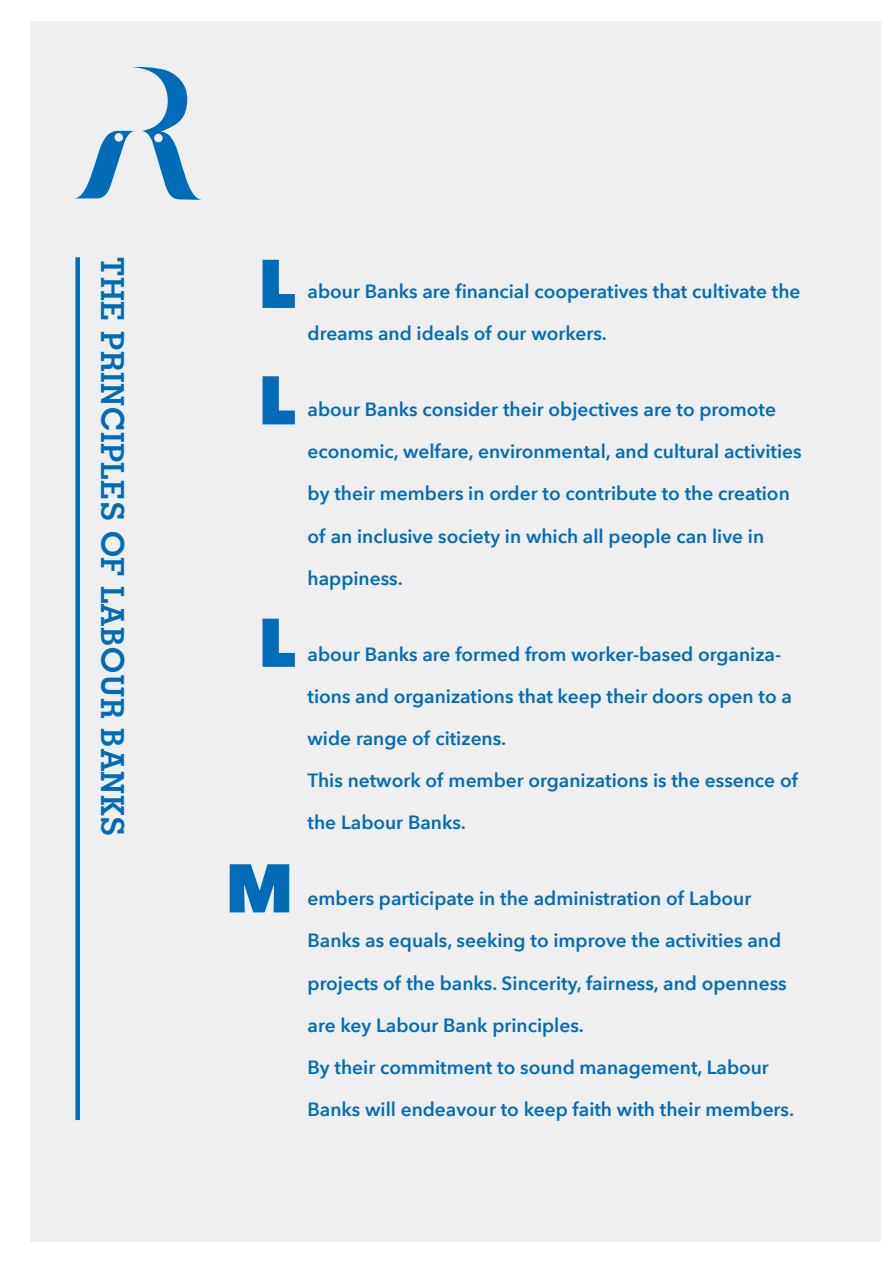
<style>
.page{position:relative;width:893px;height:1263px;background:#fff}
.page>*{position:absolute;margin:0;border:0;box-sizing:border-box;transform-origin:0 0}
.t1{font:800 68.1px/116.4px "Avenir Next LT Pro";color:#006cb8}
.t2{font:700 31.95px "Geometric Slab 703 BT";letter-spacing:.02em;color:#006cb8}
.t3{font:600 19.2px/42.2px "Avenir Next";color:#006cb8}
</style>
<div class="page">
<div style="left:30px;top:21px;width:850px;height:1221px;background:#efefef"></div>
<svg style="left:74px;top:67px;width:128px;height:133px"></svg>
<div style="left:75px;top:257px;width:5px;height:863px;background:#006cb8"></div>
<h2 class="t2" style="left:132px;top:257px;width:580px;rotate:90deg">THE PRINCIPLES OF LABOUR BANKS</h2>
<h1 class="t1" style="left:258px;top:225px;width:39px">L<br>L</h1>
<h1 class="t1" style="left:258px;top:584px;width:39px">L</h1>
<p class="t3" style="left:308px;top:270px;width:494px">abour Banks are financial cooperatives that cultivate the dreams and ideals of our workers.</p>
<p class="t3" style="left:308px;top:388px;width:495px">abour Banks consider their objectives are to promote economic, welfare, environmental, and cultural activities by their members in order to contribute to the creation of an inclusive society in which all people can live in happiness.</p>
<p class="t3" style="left:308px;top:632px;width:492px">abour Banks are formed from worker-based organiza&shy;tions and organizations that keep their doors open to a wide range of citizens.<br>This network of member organizations is the essence of the Labour Banks.</p>
<h1 class="t1" style="left:225px;top:829px;width:70px">M</h1>
<p class="t3" style="left:308px;top:877px;width:488px">embers participate in the administration of Labour Banks as equals, seeking to improve the activities and projects of the banks. Sincerity, fairness, and openness are key Labour Bank principles.<br>By their commitment to sound management, Labour Banks will endeavour to keep faith with their members.</p>
</div>
